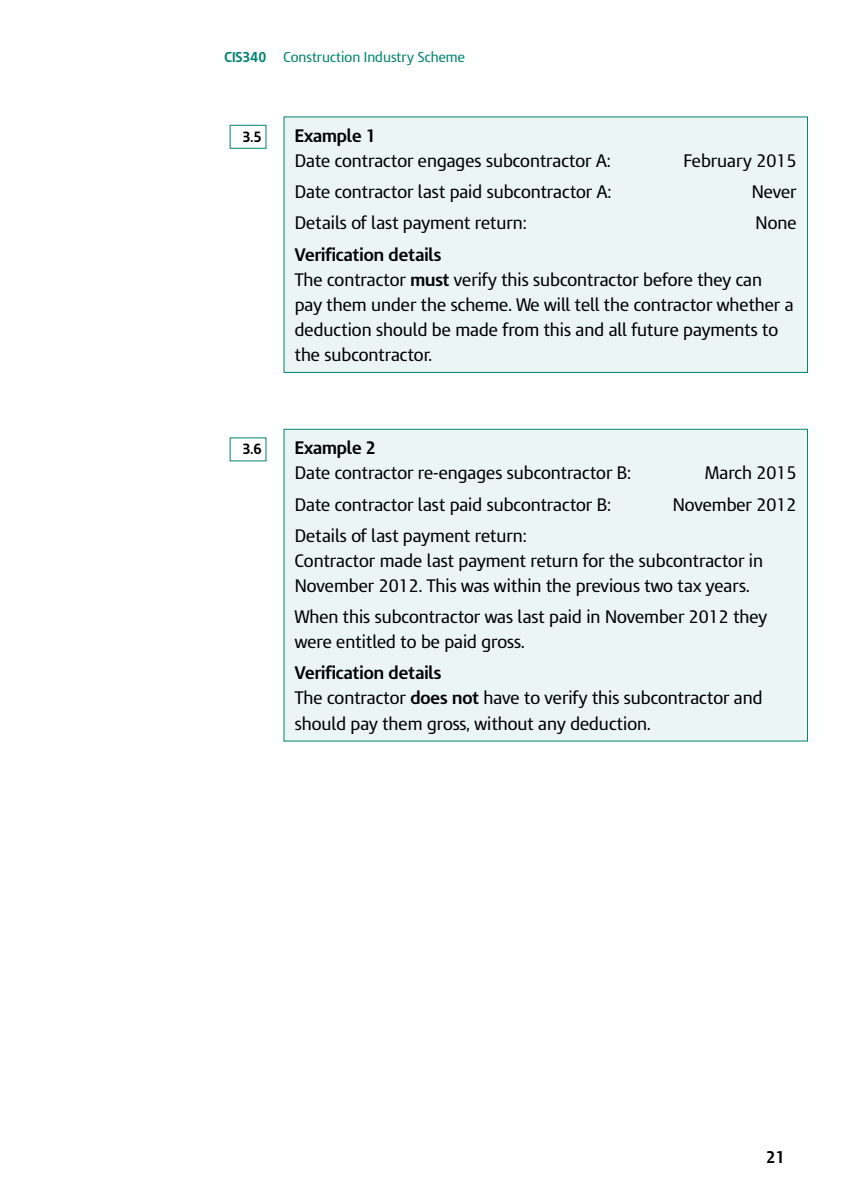
<style>
.page{position:relative;width:842px;height:1191px;background:#fff}
.page>*{position:absolute;margin:0;border:0;box-sizing:border-box;transform-origin:0 0}
.t1{font:17px/25px "IR Modena";color:#000}
.t2{font:700 17px "IR Modena";color:#000}
.t3{font:700 16px "IR Modena";color:#000}
.t4{font:700 14px "IR Modena";color:#000}
.t5{font:13.6px "IR Modena";color:#008372}
.t6{font:700 13.6px "IR Modena";color:#008372}
.s1{font-weight:700}
</style>
<div class="page">
<div style="left:230px;top:125px;width:36px;height:24px;border:1px solid #008372"></div>
<div style="left:284px;top:117px;width:523px;height:255px;background:#ebf5f4"></div>
<div style="left:283px;top:116px;width:525px;height:257px;border:1px solid #008372"></div>
<div style="left:284px;top:430px;width:523px;height:310px;background:#ebf5f4"></div>
<div style="left:283px;top:429px;width:525px;height:312px;border:1px solid #008372"></div>
<p class="t6" style="left:224px;top:52px;width:44px">CIS340</p>
<p class="t5" style="left:283px;top:52px;width:183px">Construction Industry Scheme</p>
<p class="t4" style="left:242px;top:131px;width:21px">3.5</p>
<p class="t4" style="left:242px;top:444px;width:21px">3.6</p>
<p class="t2" style="left:295px;top:129px;width:83px">Example 1</p>
<p class="t1" style="left:295px;top:150px;width:317px">Date contractor engages subcontractor A:</p>
<p class="t1" style="left:683px;top:150px;width:115px">February 2015</p>
<p class="t1" style="left:295px;top:181px;width:318px">Date contractor last paid subcontractor A:</p>
<p class="t1" style="left:752px;top:181px;width:46px">Never</p>
<p class="t1" style="left:295px;top:212px;width:233px">Details of last payment return:</p>
<p class="t1" style="left:756px;top:212px;width:43px">None</p>
<p class="t1" style="left:295px;top:243px;width:500px"><span class="s1">Verification details<br></span>The contractor <span class="s1">must</span> verify this subcontractor before they can<br>pay them under the scheme. We will tell the contractor whether a deduction should be made from this and all future payments to the subcontractor.</p>
<p class="t2" style="left:295px;top:442px;width:83px">Example 2</p>
<p class="t1" style="left:295px;top:462px;width:338px">Date contractor re-engages subcontractor B:</p>
<p class="t1" style="left:705px;top:462px;width:93px">March 2015</p>
<p class="t1" style="left:295px;top:493px;width:318px">Date contractor last paid subcontractor B:</p>
<p class="t1" style="left:673px;top:493px;width:125px">November 2012</p>
<p class="t1" style="left:295px;top:525px;width:470px">Details of last payment return:<br>Contractor made last payment return for the subcontractor in<br>November 2012. This was within the previous two tax years.</p>
<p class="t1" style="left:295px;top:606px;width:474px">When this subcontractor was last paid in November 2012 they were entitled to be paid gross.</p>
<p class="t1" style="left:295px;top:662px;width:469px"><span class="s1">Verification details<br></span>The contractor <span class="s1">does not</span> have to verify this subcontractor and should pay them gross, without any deduction.</p>
<p class="t3" style="left:766px;top:1151px;width:20px">21</p>
</div>
